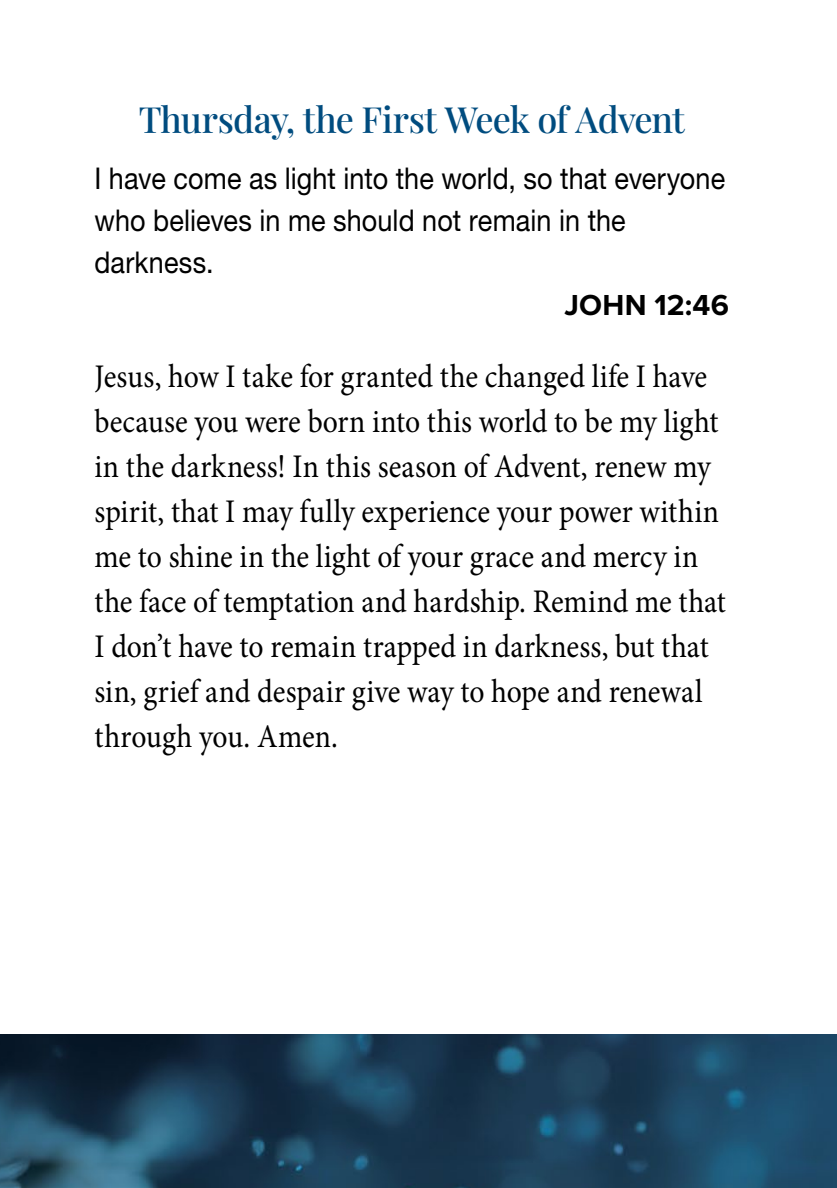
<style>
.page{position:relative;width:837px;height:1188px;background:#fff}
.page>*{position:absolute;margin:0;border:0;box-sizing:border-box;transform-origin:0 0}
.t1{font:500 36px "Playfair Display";letter-spacing:-.025em;color:#004c7f}
.t2{font:33px/45px "Minion Pro";color:#000;scale:.9 1}
.t3{font:30px/42px "Helvetica Neue LT Std";letter-spacing:.005em;color:#000;scale:.9 1}
.t4{font:700 30px "Proxima Nova";letter-spacing:.01em;color:#000}
</style>
<div class="page">
<img style="left:0;top:1035px;width:837px;height:153px">
<p class="t1" style="left:139px;top:92px;width:547px">Thursday, the First Week of Advent</p>
<p class="t3" style="left:94px;top:157px;width:702px">I have come as light into the world, so that everyone who believes in me should not remain in the darkness.</p>
<p class="t4" style="left:564px;top:283px;width:166px">JOHN 12:46</p>
<p class="t2" style="left:94px;top:354px;width:703px">Jesus, how I take for granted the changed life I have because you were born into this world to be my light in the darkness! In this season of Advent, renew my spirit, that I may fully experience your power within me to shine in the light of your grace and mercy in the face of temptation and hardship. Remind me that I don’t have to remain trapped in darkness, but that sin, grief and despair give way to hope and renewal through you. Amen.</p>
</div>
